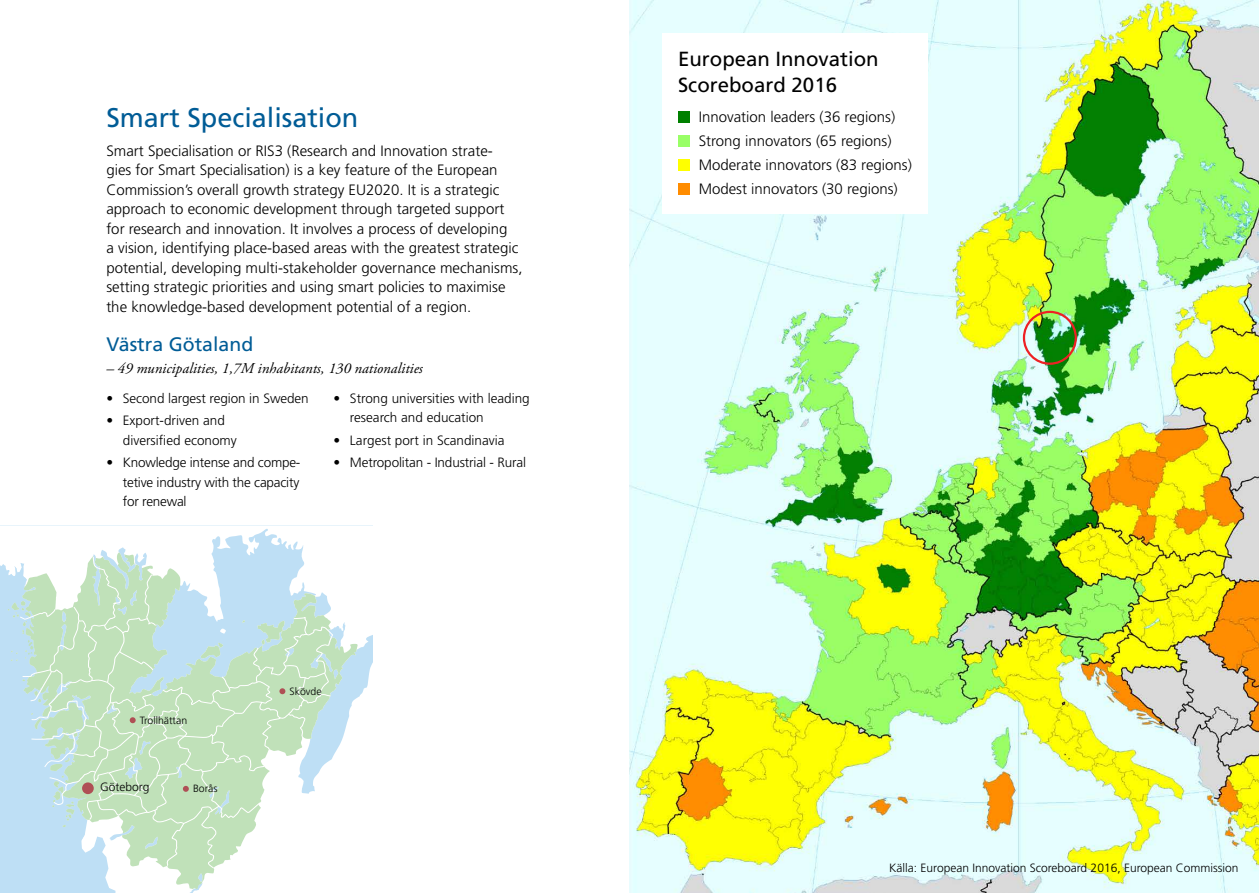
<style>
.page{position:relative;width:1259px;height:893px;background:#fff}
.page>*{position:absolute;margin:0;border:0;box-sizing:border-box;transform-origin:0 0}
.t1{font:27px "Frutiger LT Std";color:#005c96}
.t2{font:20.4px/26.2px "Frutiger LT Std";color:#000}
.t3{font:19.5px "Frutiger LT Std";color:#005c96}
.t4{font:300 15px/19.5px "Frutiger LT Std";color:#000}
.t5{font:italic 15px "Adobe Garamond Pro";color:#000}
.t6{font:300 13.5px/19.5px "Frutiger LT Std";letter-spacing:-.005em;color:#000}
.t7{font:300 12px "Frutiger LT Std";color:#000}
.t8{font:300 10.5px "Frutiger LT Std";color:#000}
</style>
<div class="page">
<svg style="left:0;top:529px;width:373px;height:364px"></svg>
<img style="left:629px;top:0;width:630px;height:893px">
<div style="left:662px;top:34px;width:265px;height:180px;background:#fff"></div>
<div style="left:678px;top:111px;width:12px;height:12px;background:#008000"></div>
<div style="left:678px;top:135px;width:12px;height:12px;background:#9f6"></div>
<div style="left:678px;top:159px;width:12px;height:12px;background:#ff0"></div>
<div style="left:678px;top:183px;width:12px;height:12px;background:#ff8c00"></div>
<div style="left:1023px;top:311px;width:54px;height:54px;border:2px solid #ed2124;border-radius:50%"></div>
<svg style="left:8px;top:552px;width:349px;height:337px"></svg>
<h1 class="t1" style="left:106px;top:101px;width:254px">Smart Specialisation</h1>
<p class="t4" style="left:106px;top:141px;width:418px">Smart Specialisation or RIS3 (Research and Innovation strate-<br>gies for Smart Specialisation) is a key feature of the European Commission’s overall growth strategy EU2020. It is a strategic approach to economic development through targeted support for research and innovation. It involves a process of developing<br>a vision, identifying place-based areas with the greatest strategic potential, developing multi-stakeholder governance mechanisms, setting strategic priorities and using smart policies to maximise the knowledge-based development potential of a region.</p>
<h3 class="t3" style="left:106px;top:333px;width:148px">Västra Götaland</h3>
<p class="t5" style="left:106px;top:359px;width:318px">– 49 municipalities, 1,7M inhabitants, 130 nationalities</p>
<p class="t6" style="left:106px;top:389px;width:204px">• Second largest region in Sweden</p>
<p class="t6" style="left:123px;top:411px;width:116px;text-indent:-16px">• Export-driven and diversified economy</p>
<p class="t6" style="left:123px;top:453px;width:179px;text-align:justify;text-indent:-16px">• Knowledge intense and compe&shy;tetive industry with the capacity for renewal</p>
<p class="t6" style="left:350px;top:389px;width:181px;text-indent:-16px">• Strong universities with leading research and education</p>
<p class="t6" style="left:333px;top:431px;width:173px">• Largest port in Scandinavia</p>
<p class="t6" style="left:333px;top:453px;width:194px">• Metropolitan - Industrial - Rural</p>
<p class="t8" style="left:140px;top:714px;width:49px">Trollhättan</p>
<p class="t7" style="left:100px;top:780px;width:51px">Göteborg</p>
<p class="t8" style="left:193px;top:783px;width:26px">Borås</p>
<p class="t8" style="left:290px;top:685px;width:34px">Skövde</p>
<h2 class="t2" style="left:678px;top:46px;width:202px">European Innovation<br>Scoreboard 2016</h2>
<p class="t4" style="left:698px;top:105px;width:215px;line-height:24px">Innovation leaders (36 regions)<br>Strong innovators (65 regions)<br>Moderate innovators (83 regions)<br>Modest innovators (30 regions)</p>
<p class="t7" style="left:889px;top:861px;width:351px">Källa: European Innovation Scoreboard 2016, European Commission</p>
</div>
